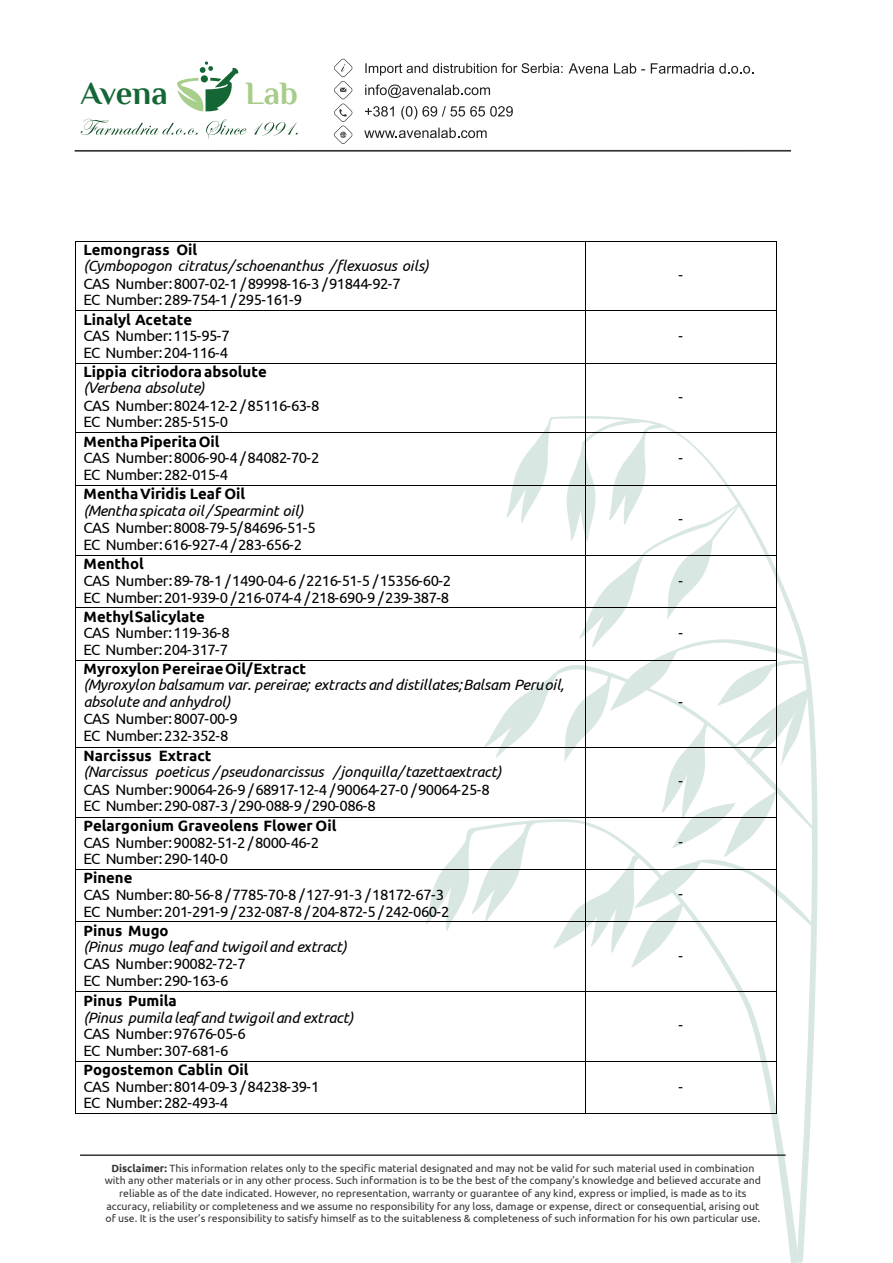
<style>
.page{position:relative;width:893px;height:1263px;background:#fff}
.page>*{position:absolute;margin:0;border:0;box-sizing:border-box;transform-origin:0 0}
.t1{font:700 32.55px "Philosopher";letter-spacing:-.005em;color:#146735}
.t2{font:700 32.55px "Philosopher";color:#a8cd8a}
.t3{font:15px/16.5px "Ubuntu";letter-spacing:-.04em;color:#000}
.t4{font:italic 15px/17px "Ubuntu";letter-spacing:-.005em;color:#000}
.t5{font:700 15px "Ubuntu";color:#000}
.t6{font:10.5px/12.6px "Ubuntu";color:#353535;text-align:center}
.s1{font-weight:700}
</style>
<div class="page">
<svg style="left:797px;top:762px;width:21px;height:501px"></svg>
<svg style="left:727px;top:972px;width:72px;height:289px"></svg>
<hr style="left:80px;top:1154px;width:706px;height:2px;background:#353535">
<hr style="left:75px;top:150px;width:716px;height:2px;background:#353535">
<svg style="left:569px;top:63px;width:39px;height:11px"></svg>
<svg style="left:614px;top:63px;width:31px;height:11px"></svg>
<svg style="left:651px;top:63px;width:102px;height:11px"></svg>
<svg style="left:365px;top:85px;width:125px;height:13px"></svg>
<svg style="left:365px;top:106px;width:29px;height:11px"></svg>
<svg style="left:401px;top:106px;width:112px;height:13px"></svg>
<svg style="left:364px;top:128px;width:123px;height:10px"></svg>
<svg style="left:177px;top:61px;width:62px;height:50px"></svg>
<svg style="left:365px;top:63px;width:198px;height:13px"></svg>
<svg style="left:334px;top:59px;width:18px;height:85px"></svg>
<svg style="left:81px;top:119px;width:117px;height:16px"></svg>
<svg style="left:206px;top:119px;width:41px;height:19px"></svg>
<svg style="left:254px;top:122px;width:44px;height:14px"></svg>
<hr style="left:75px;top:241px;width:510px;height:1px;background:#000">
<hr style="left:585px;top:241px;width:191px;height:1px;background:#000">
<hr style="left:75px;top:241px;width:1px;height:69px;background:#000">
<hr style="left:585px;top:241px;width:1px;height:69px;background:#000">
<hr style="left:776px;top:241px;width:1px;height:69px;background:#000">
<hr style="left:75px;top:310px;width:510px;height:1px;background:#000">
<hr style="left:585px;top:310px;width:191px;height:1px;background:#000">
<hr style="left:75px;top:311px;width:1px;height:52px;background:#000">
<hr style="left:585px;top:311px;width:1px;height:52px;background:#000">
<hr style="left:776px;top:311px;width:1px;height:52px;background:#000">
<hr style="left:75px;top:363px;width:510px;height:1px;background:#000">
<hr style="left:585px;top:363px;width:191px;height:1px;background:#000">
<hr style="left:75px;top:364px;width:1px;height:68px;background:#000">
<hr style="left:585px;top:364px;width:1px;height:68px;background:#000">
<hr style="left:776px;top:364px;width:1px;height:68px;background:#000">
<hr style="left:75px;top:432px;width:510px;height:1px;background:#000">
<hr style="left:75px;top:433px;width:1px;height:52px;background:#000">
<hr style="left:75px;top:485px;width:510px;height:1px;background:#000">
<hr style="left:75px;top:486px;width:1px;height:69px;background:#000">
<hr style="left:75px;top:555px;width:510px;height:1px;background:#000">
<hr style="left:75px;top:556px;width:1px;height:51px;background:#000">
<hr style="left:75px;top:607px;width:510px;height:1px;background:#000">
<hr style="left:75px;top:608px;width:1px;height:52px;background:#000">
<hr style="left:75px;top:660px;width:510px;height:1px;background:#000">
<hr style="left:75px;top:661px;width:1px;height:86px;background:#000">
<hr style="left:75px;top:747px;width:510px;height:1px;background:#000">
<hr style="left:75px;top:747px;width:1px;height:70px;background:#000">
<hr style="left:75px;top:817px;width:510px;height:1px;background:#000">
<hr style="left:75px;top:817px;width:1px;height:52px;background:#000">
<hr style="left:75px;top:869px;width:510px;height:1px;background:#000">
<hr style="left:75px;top:870px;width:1px;height:52px;background:#000">
<hr style="left:75px;top:922px;width:510px;height:1px;background:#000">
<svg style="left:426px;top:416px;width:387px;height:556px"></svg>
<hr style="left:75px;top:922px;width:1px;height:69px;background:#000">
<hr style="left:585px;top:922px;width:1px;height:69px;background:#000">
<hr style="left:776px;top:922px;width:1px;height:69px;background:#000">
<hr style="left:75px;top:991px;width:510px;height:1px;background:#000">
<hr style="left:585px;top:991px;width:191px;height:1px;background:#000">
<hr style="left:75px;top:992px;width:1px;height:69px;background:#000">
<hr style="left:585px;top:992px;width:1px;height:69px;background:#000">
<hr style="left:776px;top:992px;width:1px;height:69px;background:#000">
<hr style="left:75px;top:1061px;width:510px;height:1px;background:#000">
<hr style="left:585px;top:1061px;width:191px;height:1px;background:#000">
<hr style="left:75px;top:1062px;width:1px;height:51px;background:#000">
<hr style="left:75px;top:1113px;width:510px;height:1px;background:#000">
<hr style="left:585px;top:1062px;width:1px;height:51px;background:#000">
<hr style="left:585px;top:1113px;width:191px;height:1px;background:#000">
<hr style="left:776px;top:1062px;width:1px;height:51px;background:#000">
<h1 class="t1" style="left:81px;top:76px;width:88px">Avena</h1>
<h1 class="t2" style="left:245px;top:76px;width:54px">Lab</h1>
<p class="t5" style="left:83px;top:241px;width:115px">Lemongrass Oil</p>
<p class="t4" style="left:83px;top:257px;width:347px">(Cymbopogon citratus/ schoenanthus /flexuosus oils)</p>
<p class="t3" style="left:83px;top:275px;width:319px">CAS Number:8007-02-1 /89998-16-3 /91844-92-7<br>EC Number:289-754-1 /295-161-9</p>
<p class="t3" style="left:678px;top:266px;width:6px">-</p>
<p class="t5" style="left:83px;top:310px;width:110px">Linalyl Acetate</p>
<p class="t3" style="left:83px;top:327px;width:148px;line-height:17px">CAS Number:115-95-7<br>EC Number:204-116-4</p>
<p class="t3" style="left:678px;top:327px;width:6px">-</p>
<p class="t5" style="left:83px;top:363px;width:185px">Lippia citriodoraabsolute</p>
<p class="t4" style="left:83px;top:379px;width:123px">(Verbena absolute)</p>
<p class="t3" style="left:83px;top:397px;width:238px">CAS Number:8024-12-2 /85116-63-8<br>EC Number:285-515-0</p>
<p class="t3" style="left:678px;top:388px;width:6px">-</p>
<p class="t5" style="left:83px;top:432px;width:138px">MenthaPiperitaOil</p>
<p class="t3" style="left:83px;top:449px;width:238px;line-height:17px">CAS Number:8006-90-4 /84082-70-2<br>EC Number:282-015-4</p>
<p class="t3" style="left:678px;top:449px;width:6px">-</p>
<p class="t5" style="left:83px;top:485px;width:163px">MenthaViridis Leaf Oil</p>
<p class="t4" style="left:83px;top:501px;width:221px">(Menthaspicata oil/Spearmint oil)</p>
<p class="t3" style="left:83px;top:518px;width:234px;line-height:17.2px">CAS Number:8008-79-5/84696-51-5<br>EC Number:616-927-4 /283-656-2</p>
<p class="t3" style="left:678px;top:510px;width:6px">-</p>
<p class="t5" style="left:83px;top:555px;width:62px">Menthol</p>
<p class="t3" style="left:83px;top:572px;width:369px">CAS Number:89-78-1 /1490-04-6 /2216-51-5 /15356-60-2<br>EC Number:201-939-0 /216-074-4 /218-690-9 /239-387-8</p>
<p class="t3" style="left:678px;top:571px;width:6px">-</p>
<p class="t5" style="left:83px;top:607px;width:123px">MethylSalicylate</p>
<p class="t3" style="left:83px;top:624px;width:148px">CAS Number:119-36-8<br>EC Number:204-317-7</p>
<p class="t3" style="left:678px;top:624px;width:6px">-</p>
<p class="t5" style="left:83px;top:660px;width:224px">Myroxylon PereiraeOil/Extract</p>
<p class="t4" style="left:83px;top:676px;width:482px">(Myroxylon balsamum var. pereirae; extracts and distillates;Balsam Peruoil, absolute and anhydrol)</p>
<p class="t3" style="left:83px;top:710px;width:156px">CAS Number:8007-00-9<br>EC Number:232-352-8</p>
<p class="t3" style="left:678px;top:693px;width:6px">-</p>
<p class="t5" style="left:83px;top:747px;width:130px">Narcissus Extract</p>
<p class="t4" style="left:83px;top:763px;width:419px">(Narcissus poeticus /pseudonarcissus /jonquilla/tazettaextract)</p>
<p class="t3" style="left:83px;top:781px;width:408px">CAS Number:90064-26-9 /68917-12-4 /90064-27-0 /90064-25-8<br>EC Number:290-087-3 /290-088-9 /290-086-8</p>
<p class="t3" style="left:678px;top:772px;width:6px">-</p>
<p class="t5" style="left:83px;top:816px;width:254px">Pelargonium Graveolens Flower Oil</p>
<p class="t3" style="left:83px;top:834px;width:237px">CAS Number:90082-51-2 /8000-46-2<br>EC Number:290-140-0</p>
<p class="t3" style="left:678px;top:833px;width:6px">-</p>
<p class="t5" style="left:83px;top:869px;width:51px">Pinene</p>
<p class="t3" style="left:83px;top:885px;width:368px;line-height:17px">CAS Number:80-56-8 /7785-70-8 /127-91-3 /18172-67-3<br>EC Number:201-291-9 /232-087-8 /204-872-5 /242-060-2</p>
<p class="t3" style="left:678px;top:885px;width:6px">-</p>
<p class="t5" style="left:83px;top:921px;width:87px">Pinus Mugo</p>
<p class="t4" style="left:83px;top:938px;width:265px">(Pinus mugo leafand twigoil and extract)</p>
<p class="t3" style="left:83px;top:955px;width:164px">CAS Number:90082-72-7<br>EC Number:290-163-6</p>
<p class="t3" style="left:678px;top:946px;width:6px">-</p>
<p class="t5" style="left:83px;top:991px;width:95px">Pinus Pumila</p>
<p class="t4" style="left:83px;top:1008px;width:271px">(Pinus pumila leafand twigoil and extract)</p>
<p class="t3" style="left:83px;top:1025px;width:164px">CAS Number:97676-05-6<br>EC Number:307-681-6</p>
<p class="t3" style="left:678px;top:1016px;width:6px">-</p>
<p class="t5" style="left:83px;top:1061px;width:167px">Pogostemon Cablin Oil</p>
<p class="t3" style="left:83px;top:1078px;width:238px">CAS Number:8014-09-3 /84238-39-1<br>EC Number:282-493-4</p>
<p class="t3" style="left:678px;top:1077px;width:6px">-</p>
<p class="t6" style="left:105px;top:1161px;width:658px"><span class="s1">Disclaimer:</span> This information relates only to the specific material designated and may not be valid for such material used in combination with any other materials or in any other process. Such information is to be the best of the company’s knowledge and believed accurate and reliable as of the date indicated. However, no representation, warranty or guarantee of any kind, express or implied, is made as to its accuracy, reliability or completeness and we assume no responsibility for any loss, damage or expense, direct or consequential, arising out of use. It is the user’s responsibility to satisfy himself as to the suitableness &amp; completeness of such information for his own particular use.</p>
</div>
